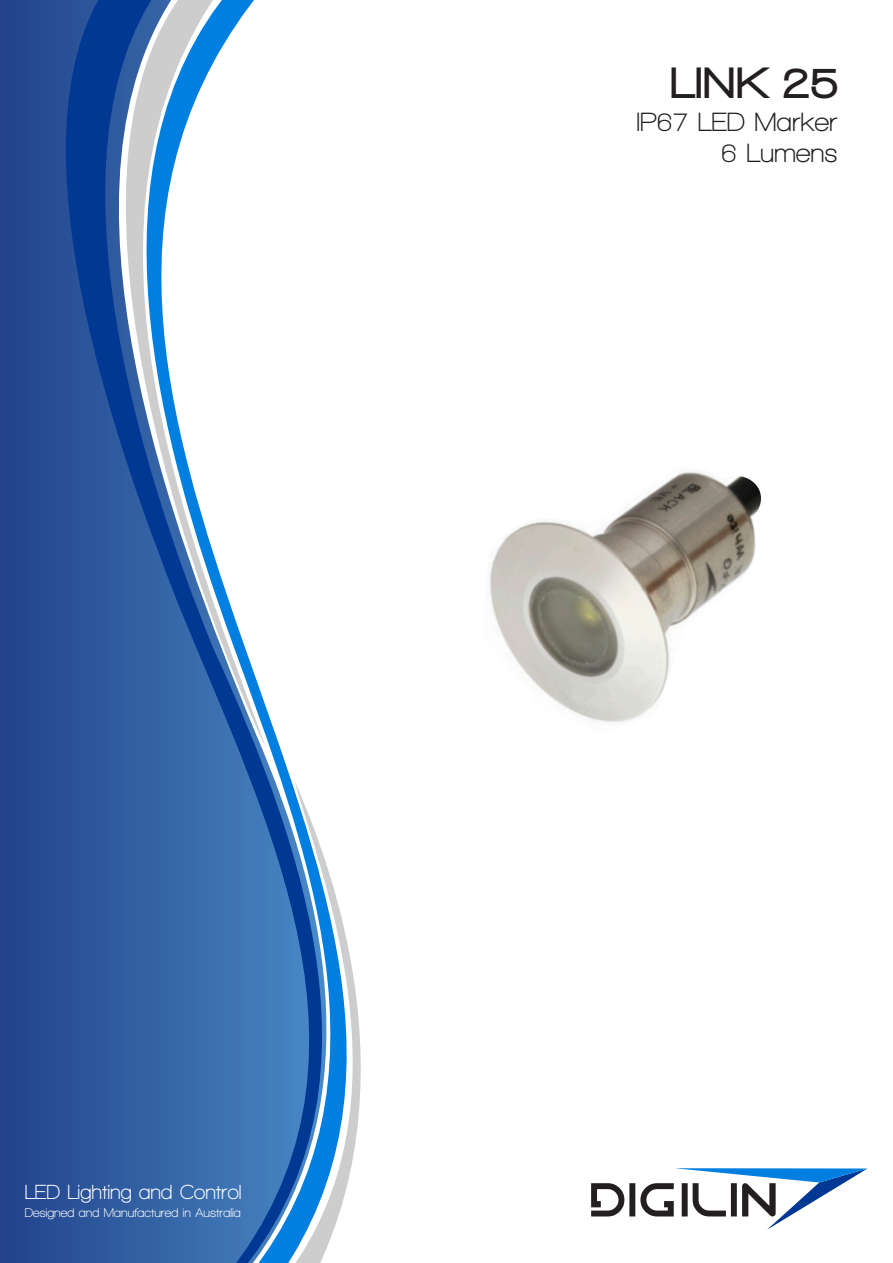
<style>
.page{position:relative;width:893px;height:1263px;background:#fff}
.page>*{position:absolute;margin:0;border:0;box-sizing:border-box;transform-origin:0 0}
.t1{font:900 45px "Walkway";letter-spacing:.05em;color:#231f20}
.t2{font:700 27px/31.5px "Walkway";color:#231f20;text-align:right}
.t3{font:700 20.85px "Walkway";color:#fff}
.t4{font:700 12.9px "Walkway";color:#fff}
</style>
<div class="page">
<div style="left:4px;top:0;width:79px;height:1263px;background:#264b93"></div>
<svg style="left:83px;top:0;width:278px;height:1263px"></svg>
<svg style="left:591px;top:1168px;width:276px;height:62px"></svg>
<img style="left:489px;top:471px;width:272px;height:252px">
<h1 class="t1" style="left:671px;top:59px;width:168px">LINK 25</h1>
<h2 class="t2" style="left:636px;top:106px;width:203px">IP67 LED Marker<br>6 Lumens</h2>
<h3 class="t3" style="left:25px;top:1181px;width:218px">LED Lighting and Control</h3>
<p class="t4" style="left:25px;top:1205px;width:218px">Designed and Manufactured in Australia</p>
</div>
